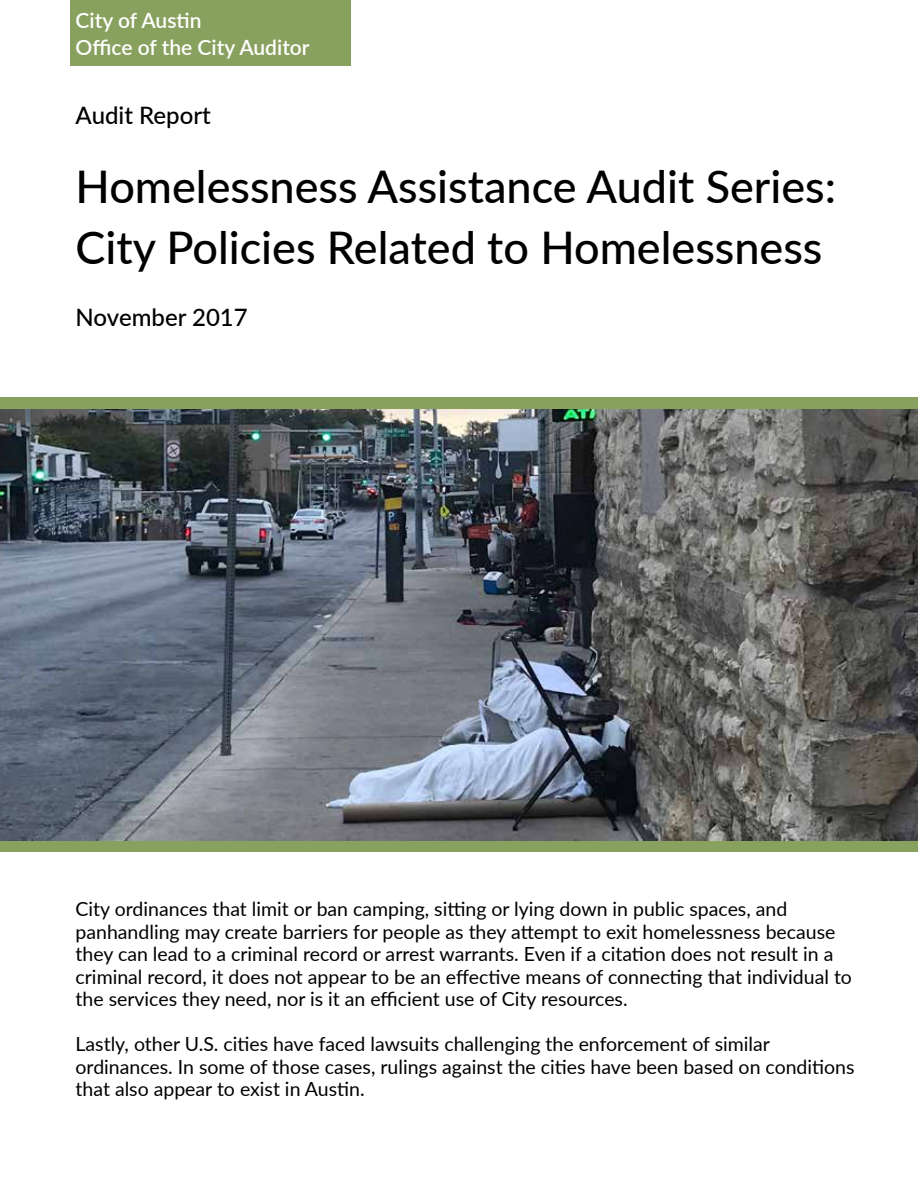
<style>
.page{position:relative;width:918px;height:1188px;background:#fff}
.page>*{position:absolute;margin:0;border:0;box-sizing:border-box;transform-origin:0 0}
.t1{font:500 45px/61.5px "Lato";color:#000}
.t2{font:500 24px "Lato";color:#000}
.t3{font:600 21px/27px "Lato";color:#fff}
.t4{font:19.5px/22.5px "Lato";color:#000}
</style>
<div class="page">
<div style="left:0;top:398px;width:918px;height:454px;background:#89a15f"></div>
<img style="left:0;top:409px;width:918px;height:431px">
<div style="left:70px;top:0;width:281px;height:66px;background:#89a15f"></div>
<p class="t3" style="left:76px;top:6px;width:236px">City of Austin<br>Office of the City Auditor</p>
<p class="t2" style="left:76px;top:98px;width:137px">Audit Report</p>
<h1 class="t1" style="left:76px;top:154px;width:762px">Homelessness Assistance Audit Series:<br>City Policies Related to Homelessness</h1>
<p class="t2" style="left:76px;top:300px;width:174px">November 2017</p>
<p class="t4" style="left:76px;top:897px;width:778px">City ordinances that limit or ban camping, sitting or lying down in public spaces, and panhandling may create barriers for people as they attempt to exit homelessness because they can lead to a criminal record or arrest warrants. Even if a citation does not result in a criminal record, it does not appear to be an effective means of connecting that individual to the services they need, nor is it an efficient use of City resources.</p>
<p class="t4" style="left:76px;top:1032px;width:781px">Lastly, other U.S. cities have faced lawsuits challenging the enforcement of similar ordinances. In some of those cases, rulings against the cities have been based on conditions that also appear to exist in Austin.</p>
</div>
